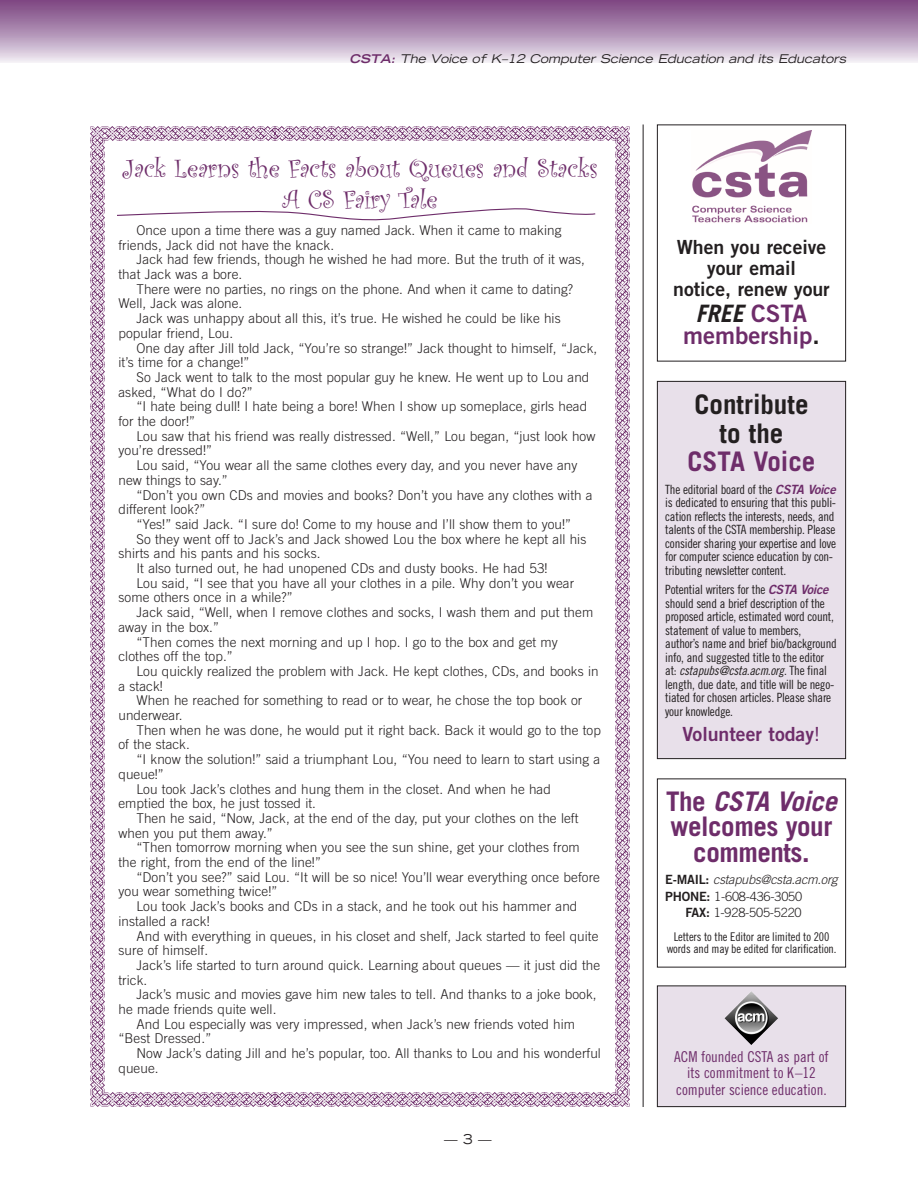
<style>
.page{position:relative;width:918px;height:1188px;background:#fff}
.page>*{position:absolute;margin:0;border:0;box-sizing:border-box;transform-origin:0 0}
.t1{font:27px/31.2px "Curlz";letter-spacing:-.005em;color:#6e2d6a;text-align:center}
.t2{font:700 27px/25.5px "Trade Gothic";letter-spacing:-.015em;color:#6e2d6a;text-align:center}
.t3{font:700 27px/28.5px "Trade Gothic";color:#231f20;text-align:center}
.t4{font:24px "Trade Gothic Bold Two";color:#6e2d6a}
.t5{font:italic 700 24px "Trade Gothic";color:#231f20}
.t6{font:19.5px/21px "Trade Gothic Bold Two";color:#231f20;text-align:center}
.t7{font:19.5px "Trade Gothic Bold Two";color:#6e2d6a}
.t8{font:15px/16.5px "Trade Gothic Cond Eighteen";color:#6e2d6a;text-align:center}
.t9{font:300 13.5px/14.7px "Trade Gothic";letter-spacing:.005em;color:#231f20}
.t10{font:expanded 13.5px "Trade Gothic LH";color:#231f20}
.t11{font:12.75px/13.5px "Trade Gothic Cond Eighteen";letter-spacing:-.02em;color:#231f20}
.t12{font:300 12.75px "Trade Gothic";letter-spacing:-.015em;color:#231f20}
.t13{font:12.75px "Trade Gothic Cond Eighteen Obl";letter-spacing:-.02em;color:#231f20}
.t14{font:italic 300 12.75px "Trade Gothic";letter-spacing:-.015em;color:#231f20}
.t15{font:12px/12px "Trade Gothic Cond Eighteen";letter-spacing:-.015em;color:#231f20;text-align:center}
.t16{font:italic expanded 12px "Trade Gothic LH";color:#231f20}
.s1{font-weight:700;color:#6e2d6a}
.s2{font-family:"Trade Gothic Bold Two";font-weight:400;font-style:normal;color:#6e2d6a}
.s3{color:#231f20}
.s4{font-family:"Trade Gothic Bold Two";font-style:italic;color:#6e2d6a}
.s5{font-family:"Trade Gothic Cond Eighteen"}
.s6{font-family:"Trade Gothic"}
.s7{font-style:italic}
.s8{font-family:"Trade Gothic Bold Two";font-weight:400;font-style:normal}
.s9{font-family:"Trade Gothic Bold Two";font-weight:400}
</style>
<div class="page">
<div style="left:0;top:0;width:918px;height:63px;background:linear-gradient(to bottom,#773f7d,#ede7f0)"></div>
<div style="left:657px;top:381px;width:189px;height:378px;background:#e8e0ea"></div>
<div style="left:657px;top:381px;width:189px;height:378px;border:1px solid #231f20"></div>
<hr style="left:643px;top:124px;width:1px;height:983px;background:#231f20">
<div style="left:657px;top:124px;width:189px;height:238px;border:1px solid #231f20"></div>
<img style="left:692px;top:131px;width:119px;height:92px">
<div style="left:657px;top:778px;width:189px;height:190px;border:1px solid #231f20"></div>
<div style="left:657px;top:986px;width:189px;height:121px;background:#e8e0ea"></div>
<div style="left:657px;top:986px;width:189px;height:121px;border:1px solid #231f20"></div>
<img style="left:724px;top:991px;width:54px;height:54px">
<img style="left:90px;top:126px;width:540px;height:15px">
<img style="left:615px;top:141px;width:15px;height:966px">
<img style="left:90px;top:1092px;width:525px;height:15px">
<img style="left:90px;top:141px;width:15px;height:951px">
<svg style="left:117px;top:208px;width:479px;height:13px"></svg>
<p class="t16" style="left:349px;top:54px;width:500px"><span class="s1">CSTA:</span> The Voice of K–12 Computer Science Education and its Educators</p>
<h1 class="t1" style="left:122px;top:152px;width:477px">Jack Learns the Facts about Queues and Stacks<br>A CS Fairy Tale</h1>
<p class="t9" style="left:119px;top:224px;width:444px;text-indent:18px">Once upon a time there was a guy named Jack. When it came to making friends, Jack did not have the knack.</p>
<p class="t9" style="left:119px;top:253px;width:468px;text-indent:18px">Jack had few friends, though he wished he had more. But the truth of it was, that Jack was a bore.</p>
<p class="t9" style="left:118px;top:283px;width:456px;text-indent:18px">There were no parties, no rings on the phone. And when it came to dating?<br>Well, Jack was alone.</p>
<p class="t9" style="left:118px;top:312px;width:444px;text-indent:18px">Jack was unhappy about all this, it’s true. He wished he could be like his popular friend, Lou.</p>
<p class="t9" style="left:119px;top:342px;width:480px;text-indent:18px">One day after Jill told Jack, “You’re so strange!” Jack thought to himself, “Jack, it’s time for a change!”</p>
<p class="t9" style="left:119px;top:371px;width:472px;text-indent:18px">So Jack went to talk to the most popular guy he knew. He went up to Lou and asked, “What do I do?”</p>
<p class="t9" style="left:119px;top:400px;width:470px;text-indent:18px">“I hate being dull! I hate being a bore! When I show up someplace, girls head for the door!”</p>
<p class="t9" style="left:118px;top:430px;width:478px;text-indent:18px">Lou saw that his friend was really distressed. “Well,” Lou began, “just look how you’re dressed!”</p>
<p class="t9" style="left:118px;top:459px;width:460px;text-indent:18px">Lou said, “You wear all the same clothes every day, and you never have any new things to say.”</p>
<p class="t9" style="left:136px;top:489px;width:458px">“Don’t you own CDs and movies and books? Don’t you have any clothes with a</p>
<p class="t9" style="left:118px;top:503px;width:88px">different look?”</p>
<p class="t9" style="left:136px;top:518px;width:436px">“Yes!” said Jack. “I sure do! Come to my house and I’ll show them to you!”</p>
<p class="t9" style="left:136px;top:533px;width:451px">So they went off to Jack’s and Jack showed Lou the box where he kept all his</p>
<p class="t9" style="left:119px;top:547px;width:204px">shirts and his pants and his socks.</p>
<p class="t9" style="left:137px;top:562px;width:413px">It also turned out, he had unopened CDs and dusty books. He had 53!</p>
<p class="t9" style="left:137px;top:577px;width:439px">Lou said, “I see that you have all your clothes in a pile. Why don’t you wear</p>
<p class="t9" style="left:119px;top:591px;width:176px">some others once in a while?”</p>
<p class="t9" style="left:137px;top:606px;width:458px">Jack said, “Well, when I remove clothes and socks, I wash them and put them</p>
<p class="t9" style="left:118px;top:621px;width:102px">away in the box.”</p>
<p class="t9" style="left:136px;top:636px;width:423px">“Then comes the next morning and up I hop. I go to the box and get my</p>
<p class="t9" style="left:118px;top:650px;width:116px">clothes off the top.”</p>
<p class="t9" style="left:136px;top:665px;width:464px">Lou quickly realized the problem with Jack. He kept clothes, CDs, and books in</p>
<p class="t9" style="left:118px;top:680px;width:46px">a stack!</p>
<p class="t9" style="left:136px;top:694px;width:447px">When he reached for something to read or to wear, he chose the top book or</p>
<p class="t9" style="left:118px;top:709px;width:66px">underwear.</p>
<p class="t9" style="left:136px;top:724px;width:466px">Then when he was done, he would put it right back. Back it would go to the top</p>
<p class="t9" style="left:118px;top:738px;width:73px">of the stack.</p>
<p class="t9" style="left:136px;top:753px;width:465px">“I know the solution!” said a triumphant Lou, “You need to learn to start using a</p>
<p class="t9" style="left:118px;top:768px;width:47px">queue!”</p>
<p class="t9" style="left:136px;top:783px;width:416px">Lou took Jack’s clothes and hung them in the closet. And when he had</p>
<p class="t9" style="left:118px;top:797px;width:199px">emptied the box, he just tossed it.</p>
<p class="t9" style="left:136px;top:812px;width:443px">Then he said, “Now, Jack, at the end of the day, put your clothes on the left</p>
<p class="t9" style="left:118px;top:827px;width:156px">when you put them away.”</p>
<p class="t9" style="left:136px;top:841px;width:445px">“Then tomorrow morning when you see the sun shine, get your clothes from</p>
<p class="t9" style="left:118px;top:856px;width:204px">the right, from the end of the line!”</p>
<p class="t9" style="left:136px;top:871px;width:465px">“Don’t you see?” said Lou. “It will be so nice! You’ll wear everything once before</p>
<p class="t9" style="left:118px;top:885px;width:160px">you wear something twice!”</p>
<p class="t9" style="left:136px;top:900px;width:442px">Lou took Jack’s books and CDs in a stack, and he took out his hammer and</p>
<p class="t9" style="left:118px;top:915px;width:93px">installed a rack!</p>
<p class="t9" style="left:136px;top:930px;width:464px">And with everything in queues, in his closet and shelf, Jack started to feel quite</p>
<p class="t9" style="left:118px;top:944px;width:91px">sure of himself.</p>
<p class="t9" style="left:136px;top:959px;width:465px">Jack’s life started to turn around quick. Learning about queues — it just did the</p>
<p class="t9" style="left:118px;top:974px;width:30px">trick.</p>
<p class="t9" style="left:136px;top:988px;width:462px">Jack’s music and movies gave him new tales to tell. And thanks to a joke book,</p>
<p class="t9" style="left:118px;top:1003px;width:159px">he made friends quite well.</p>
<p class="t9" style="left:136px;top:1018px;width:440px">And Lou especially was very impressed, when Jack’s new friends voted him</p>
<p class="t9" style="left:118px;top:1032px;width:94px">“Best Dressed.”</p>
<p class="t9" style="left:136px;top:1047px;width:466px">Now Jack’s dating Jill and he’s popular, too. All thanks to Lou and his wonderful</p>
<p class="t9" style="left:118px;top:1062px;width:42px">queue.</p>
<p class="t10" style="left:444px;top:1134px;width:49px">—3—</p>
<h3 class="t6" style="left:673px;top:239px;width:158px">When you receive your email<br>notice, renew your</h3>
<h2 class="t5" style="left:696px;top:304px;width:113px">FREE <span class="s2">CSTA</span></h2>
<h2 class="t4" style="left:683px;top:327px;width:138px">membership<span class="s3">.</span></h2>
<h1 class="t3" style="left:695px;top:393px;width:116px">Contribute to the</h1>
<h1 class="t2" style="left:688px;top:451px;width:129px">CSTA Voice</h1>
<p class="t11" style="left:665px;top:484px;width:172px">The editorial board of the <span class="s4">CSTA Voice </span>is dedicated to ensuring that this publi&shy;cation reflects the interests, needs, and talents of the CSTA membership. Please consider sharing your expertise and love for computer science education by con&shy;tributing newsletter content.</p>
<p class="t11" style="left:665px;top:584px;width:173px">Potential writers for the <span class="s4">CSTA Voice </span>should send a brief description of the proposed article, estimated word count, statement of value to members, author’s name and brief bio/background info, and suggested title to the editor</p>
<p class="t13" style="left:665px;top:666px;width:163px"><span class="s5">at:</span> cstapubs@csta.acm.org<span class="s5">. The final</span></p>
<p class="t11" style="left:665px;top:679px;width:171px">length, due date, and title will be nego&shy;tiated for chosen articles. Please share your knowledge.</p>
<h3 class="t7" style="left:683px;top:727px;width:139px">Volunteer today<span class="s6">!</span></h3>
<h1 class="t2" style="left:666px;top:791px;width:172px">The <span class="s7">CSTA Voice </span>welcomes your comments.</h1>
<p class="t14" style="left:665px;top:875px;width:174px"><span class="s8">E-MAIL:</span> cstapubs@csta.acm.org</p>
<p class="t12" style="left:665px;top:892px;width:138px"><span class="s9">PHONE:</span> 1-608-436-3050</p>
<p class="t12" style="left:685px;top:908px;width:118px"><span class="s9">FAX:</span> 1-928-505-5220</p>
<p class="t15" style="left:667px;top:932px;width:171px">Letters to the Editor are limited to 200 words and may be edited for clarification.</p>
<p class="t8" style="left:674px;top:1049px;width:156px">ACM founded CSTA as part of its commitment to K–12 computer science education.</p>
</div>
